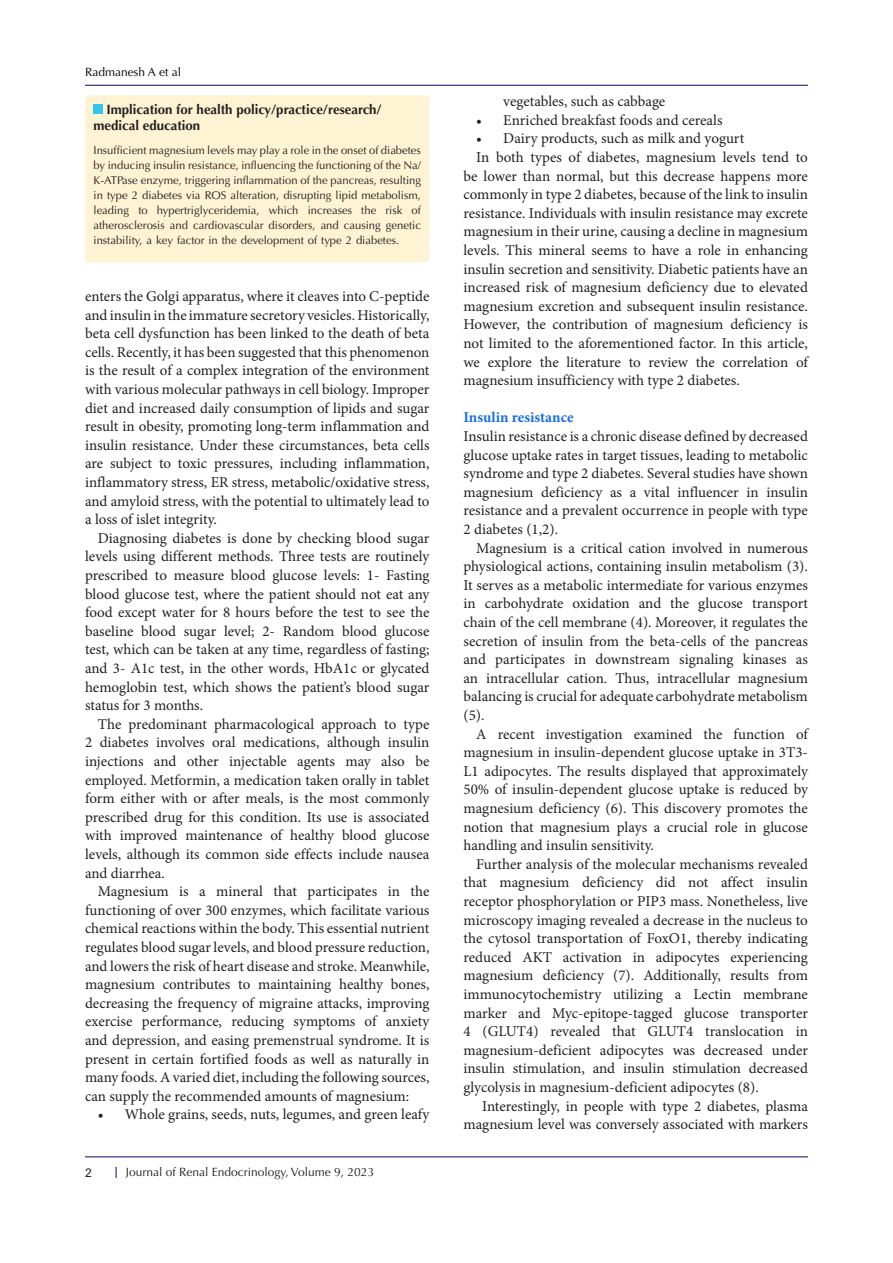
<style>
.page{position:relative;width:893px;height:1263px;background:#fff}
.page>*{position:absolute;margin:0;border:0;box-sizing:border-box;transform-origin:0 0}
.t1{font:15px/18.6px "Minion Pro";color:#231f20;text-align:justify}
.t2{font:700 15px "Minion Pro";color:#196ce8}
.t3{font:700 13.5px/16.5px "Optima LT Std";color:#231f20}
.t4{font:12px "Optima LT Std";color:#231f20}
.t5{font:12px "Optima LT Std";color:#000001}
.t6{font:12px "Arial";color:#231f20}
.t7{font:11.25px/15px "Optima LT Std";color:#231f20;text-align:justify}
</style>
<div class="page">
<hr style="left:85px;top:1156px;width:723px;height:1px;background:#190066">
<hr style="left:85px;top:85px;width:723px;height:1px;background:#190066">
<div style="left:85px;top:95px;width:344px;height:167px;background:#fef3d2;border-radius:4px"></div>
<div style="left:94px;top:104px;width:9px;height:10px;background:#30c5f3"></div>
<p class="t5" style="left:85px;top:65px;width:98px">Radmanesh A et al</p>
<p class="t3" style="left:94px;top:101px;width:290px;text-indent:13px">Implication for health policy/practice/research/ medical education</p>
<p class="t7" style="left:94px;top:143px;width:329px">Insufficient magnesium levels may play a role in the onset of diabetes by inducing insulin resistance, influencing the functioning of the Na/ K-ATPase enzyme, triggering inflammation of the pancreas, resulting in type 2 diabetes via ROS alteration, disrupting lipid metabolism, leading to hypertriglyceridemia, which increases the risk of atherosclerosis and cardiovascular disorders, and causing genetic instability, a key factor in the development of type 2 diabetes.</p>
<p class="t1" style="left:85px;top:287px;width:346px">enters the Golgi apparatus, where it cleaves into C-peptide and insulin in the immature secretory vesicles. Historically, beta cell dysfunction has been linked to the death of beta cells. Recently, it has been suggested that this phenomenon is the result of a complex integration of the environment with various molecular pathways in cell biology. Improper diet and increased daily consumption of lipids and sugar result in obesity, promoting long-term inflammation and insulin resistance. Under these circumstances, beta cells are subject to toxic pressures, including inflammation, inflammatory stress, ER stress, metabolic/oxidative stress, and amyloid stress, with the potential to ultimately lead to a loss of islet integrity.</p>
<p class="t1" style="left:85px;top:529px;width:346px;text-indent:13px">Diagnosing diabetes is done by checking blood sugar levels using different methods. Three tests are routinely prescribed to measure blood glucose levels: 1- Fasting blood glucose test, where the patient should not eat any food except water for 8 hours before the test to see the baseline blood sugar level; 2- Random blood glucose test, which can be taken at any time, regardless of fasting; and 3- A1c test, in the other words, HbA1c or glycated hemoglobin test, which shows the patient’s blood sugar status for 3 months.</p>
<p class="t1" style="left:85px;top:715px;width:346px;text-indent:13px">The predominant pharmacological approach to type 2 diabetes involves oral medications, although insulin injections and other injectable agents may also be employed. Metformin, a medication taken orally in tablet form either with or after meals, is the most commonly prescribed drug for this condition. Its use is associated with improved maintenance of healthy blood glucose levels, although its common side effects include nausea and diarrhea.</p>
<p class="t1" style="left:85px;top:882px;width:346px;text-indent:13px">Magnesium is a mineral that participates in the functioning of over 300 enzymes, which facilitate various chemical reactions within the body. This essential nutrient regulates blood sugar levels, and blood pressure reduction, and lowers the risk of heart disease and stroke. Meanwhile, magnesium contributes to maintaining healthy bones, decreasing the frequency of migraine attacks, improving exercise performance, reducing symptoms of anxiety and depression, and easing premenstrual syndrome. It is present in certain fortified foods as well as naturally in many foods. A varied diet, including the following sources, can supply the recommended amounts of magnesium:</p>
<p class="t1" style="left:98px;top:1105px;width:333px">• Whole grains, seeds, nuts, legumes, and green leafy</p>
<p class="t6" style="left:85px;top:1164px;width:8px">2</p>
<p class="t4" style="left:126px;top:1165px;width:250px">Journal of Renal Endocrinology, Volume 9, 2023</p>
<p class="t1" style="left:503px;top:92px;width:164px">vegetables, such as cabbage</p>
<p class="t1" style="left:476px;top:111px;width:248px">• Enriched breakfast foods and cereals</p>
<p class="t1" style="left:476px;top:129px;width:269px">• Dairy products, such as milk and yogurt</p>
<p class="t1" style="left:463px;top:148px;width:346px;text-indent:13px">In both types of diabetes, magnesium levels tend to be lower than normal, but this decrease happens more commonly in type 2 diabetes, because of the link to insulin resistance. Individuals with insulin resistance may excrete magnesium in their urine, causing a decline in magnesium levels. This mineral seems to have a role in enhancing insulin secretion and sensitivity. Diabetic patients have an increased risk of magnesium deficiency due to elevated magnesium excretion and subsequent insulin resistance.<br>However, the contribution of magnesium deficiency is not limited to the aforementioned factor. In this article, we explore the literature to review the correlation of magnesium insufficiency with type 2 diabetes.</p>
<p class="t2" style="left:463px;top:407px;width:112px">Insulin resistance</p>
<p class="t1" style="left:463px;top:427px;width:346px">Insulin resistance is a chronic disease defined by decreased glucose uptake rates in target tissues, leading to metabolic syndrome and type 2 diabetes. Several studies have shown magnesium deficiency as a vital influencer in insulin resistance and a prevalent occurrence in people with type 2 diabetes (1,2).</p>
<p class="t1" style="left:463px;top:539px;width:346px;text-indent:13px">Magnesium is a critical cation involved in numerous physiological actions, containing insulin metabolism (3).<br>It serves as a metabolic intermediate for various enzymes in carbohydrate oxidation and the glucose transport chain of the cell membrane (4). Moreover, it regulates the secretion of insulin from the beta-cells of the pancreas and participates in downstream signaling kinases as an intracellular cation. Thus, intracellular magnesium balancing is crucial for adequate carbohydrate metabolism (5).</p>
<p class="t1" style="left:463px;top:725px;width:346px;text-indent:13px">A recent investigation examined the function of magnesium in insulin-dependent glucose uptake in 3T3- L1 adipocytes. The results displayed that approximately 50% of insulin-dependent glucose uptake is reduced by magnesium deficiency (6). This discovery promotes the notion that magnesium plays a crucial role in glucose handling and insulin sensitivity.</p>
<p class="t1" style="left:463px;top:855px;width:346px;text-indent:13px">Further analysis of the molecular mechanisms revealed that magnesium deficiency did not affect insulin receptor phosphorylation or PIP3 mass. Nonetheless, live microscopy imaging revealed a decrease in the nucleus to the cytosol transportation of FoxO1, thereby indicating reduced AKT activation in adipocytes experiencing magnesium deficiency (7). Additionally, results from immunocytochemistry utilizing a Lectin membrane marker and Myc-epitope-tagged glucose transporter 4 (GLUT4) revealed that GLUT4 translocation in magnesium-deficient adipocytes was decreased under insulin stimulation, and insulin stimulation decreased glycolysis in magnesium-deficient adipocytes (8).</p>
<p class="t1" style="left:463px;top:1097px;width:346px;text-align:right">Interestingly, in people with type 2 diabetes, plasma magnesium level was conversely associated with markers</p>
</div>
